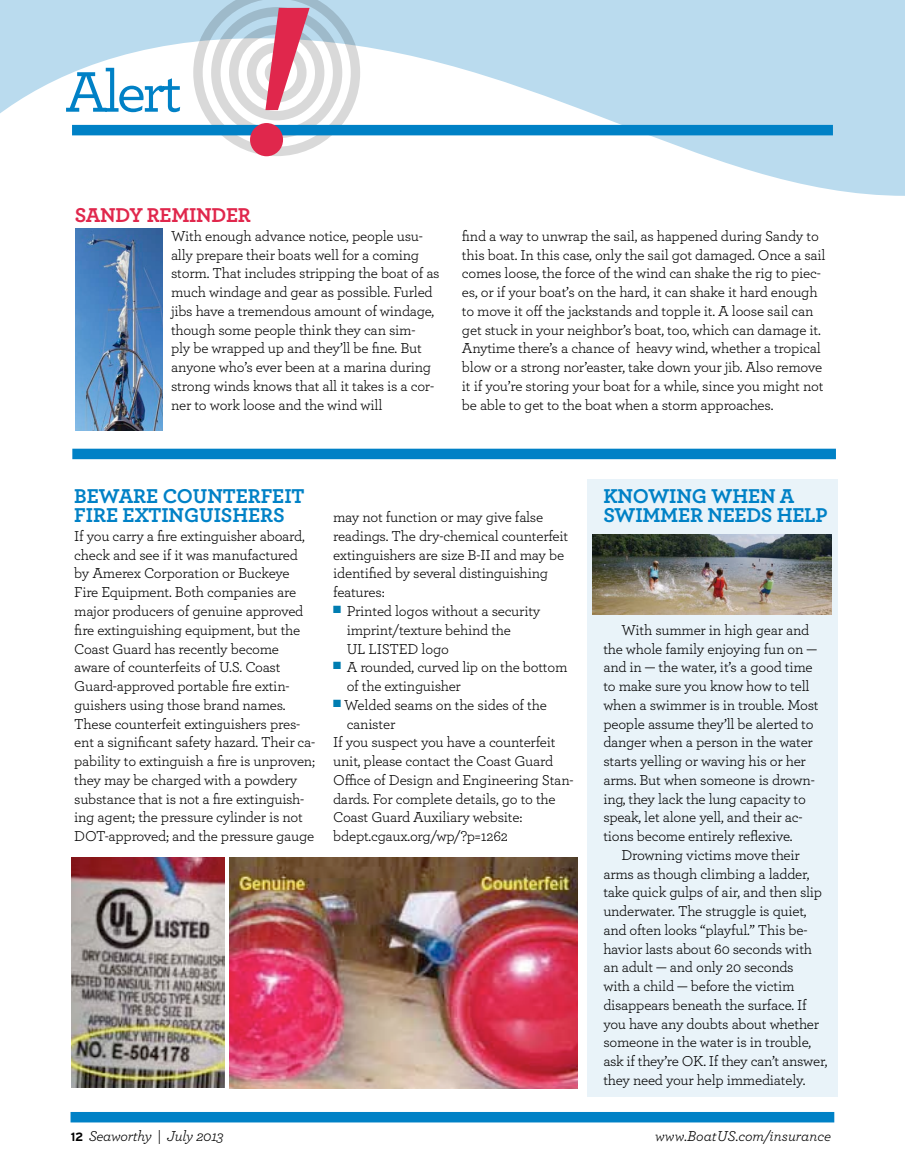
<style>
.page{position:relative;width:905px;height:1175px;background:#fff}
.page>*{position:absolute;margin:0;border:0;box-sizing:border-box;transform-origin:0 0}
.t1{font:700 21px/18.8px "Archer";letter-spacing:-.005em;color:#0081c6}
.t2{font:700 21px "Archer";color:#e0274c}
.t3{font:15px/18.8px "Archer";letter-spacing:-.015em;color:#000}
.t4{font:italic 15px "Archer";letter-spacing:-.01em;color:#000}
.s1{font-family:"Interstate";font-weight:700;font-style:normal;font-size:12px}
</style>
<div class="page">
<svg style="left:0;top:0;width:904px;height:196px;fill:#badbee"></svg>
<div style="left:70px;top:1112px;width:764px;height:10px;background:#0081c6"></div>
<svg style="left:66px;top:68px;width:114px;height:44px"></svg>
<div style="left:72px;top:125px;width:760px;height:10px;background:#0081c6"></div>
<svg style="left:193px;top:0;width:167px;height:156px"></svg>
<div style="left:587px;top:479px;width:250px;height:617px;background:#e9f3f9"></div>
<img style="left:75px;top:228px;width:87px;height:202px">
<img style="left:592px;top:534px;width:239px;height:80px">
<img style="left:230px;top:857px;width:347px;height:231px">
<img style="left:72px;top:857px;width:152px;height:230px">
<div style="left:72px;top:448px;width:763px;height:11px;background:#0081c6"></div>
<h1 class="t2" style="left:75px;top:198px;width:15px">SAND</h1>
<h1 class="t2" style="left:129px;top:198px;width:73px">Y REMINDE</h1>
<h1 class="t2" style="left:238px;top:198px;width:15px">R</h1>
<p class="t3" style="left:171px;top:226px;width:270px">With enough advance notice, people usu&shy;ally prepare their boats well for a coming storm. That includes stripping the boat of as much windage and gear as possible. Furled jibs have a tremendous amount of windage, though some people think they can sim-<br>ply be wrapped up and they’ll be fine. But anyone who’s ever been at a marina during strong winds knows that all it takes is a cor&shy;ner to work loose and the wind will</p>
<p class="t3" style="left:462px;top:226px;width:365px">find a way to unwrap the sail, as happened during Sandy to this boat. In this case, only the sail got damaged. Once a sail comes loose, the force of the wind can shake the rig to piec&shy;es, or if your boat’s on the hard, it can shake it hard enough to move it off the jackstands and topple it. A loose sail can get stuck in your neighbor’s boat, too, which can damage it.<br>Anytime there’s a chance of heavy wind, whether a tropical blow or a strong nor’easter, take down your jib. Also remove it if you’re storing your boat for a while, since you might not be able to get to the boat when a storm approaches.</p>
<h1 class="t1" style="left:74px;top:485px;width:232px;text-indent:59px">RE COUNTERFEIT<br>FIRE EXTINGUISHERS</h1>
<p class="t3" style="left:74px;top:526px;width:242px">If you carry a fire extinguisher aboard, check and see if it was manufactured by Amerex Corporation or Buckeye Fire Equipment. Both companies are major producers of genuine approved fire extinguishing equipment, but the Coast Guard has recently become aware of counterfeits of U.S. Coast Guard-approved portable fire extin&shy;guishers using those brand names.<br>These counterfeit extinguishers pres&shy;ent a significant safety hazard. Their ca&shy;pability to extinguish a fire is unproven; they may be charged with a powdery substance that is not a fire extinguish&shy;ing agent; the pressure cylinder is not DOT</p>
<h1 class="t1" style="left:74px;top:485px;width:16px">BEWA</h1>
<p class="t3" style="left:105px;top:826px;width:211px">-approved; and the pressure gauge</p>
<p class="t3" style="left:333px;top:507px;width:237px">may not function or may give false readings. The dry-chemical counterfeit extinguishers are size B-II and may be identified by several distinguishing features:</p>
<p class="t3" style="left:346px;top:601px;width:195px;text-indent:-14px"><sup>■</sup> Printed logos without a security imprint/texture behind the<br>UL LISTED</p>
<p class="t3" style="left:421px;top:638px;width:29px">logo</p>
<p class="t3" style="left:346px;top:657px;width:222px;text-indent:-14px"><sup>■</sup> A rounded, curved lip on the bottom of the extinguisher</p>
<p class="t3" style="left:333px;top:694px;width:215px"><sup>■</sup> Welded seams on the sides of the</p>
<p class="t3" style="left:346px;top:713px;width:50px">canister</p>
<p class="t3" style="left:333px;top:732px;width:224px">If you suspect you have a counterfeit</p>
<p class="t3" style="left:333px;top:751px;width:222px">unit, please contact the Coast Guard</p>
<p class="t3" style="left:333px;top:769px;width:242px">Office of Design and Engineering Stan-</p>
<p class="t3" style="left:333px;top:788px;width:224px">dards. For complete details, go to the</p>
<p class="t3" style="left:333px;top:807px;width:191px">Coast Guard Auxiliary website:</p>
<p class="t3" style="left:333px;top:826px;width:176px">bdept.cgaux.org/wp/?p=1262</p>
<h1 class="t1" style="left:603px;top:485px;width:16px">KNOWIN</h1>
<h1 class="t1" style="left:603px;top:485px;width:193px;text-indent:88px">G WHEN A<br>SWIMMER NEEDS</h1>
<h1 class="t1" style="left:776px;top:504px;width:14px">HEL</h1>
<h1 class="t1" style="left:815px;top:504px;width:14px">P</h1>
<p class="t3" style="left:603px;top:619px;width:217px;text-indent:18px">With summer in high gear and the whole family enjoying fun on — and in — the water, it’s a good time to make sure you know how to tell when a swimmer is in trouble. Most people assume they’ll be alerted to danger when a person in the water starts yelling or waving his or her arms. But when someone is drown&shy;ing, they lack the lung capacity to speak, let alone yell, and their ac&shy;tions become entirely reflexive.</p>
<p class="t3" style="left:603px;top:844px;width:226px;text-indent:18px">Drowning victims move their arms as though climbing a ladder, take quick gulps of air, and then slip underwater. The struggle is quiet, and often looks “playful.” This be&shy;havior lasts about 60 seconds with an adult — and only 20 seconds<br>with a child — before the victim disappears beneath the surface. If you have any doubts about whether someone in the water is in trouble, ask if they’re OK. If they can’t answer, they need your help immediately.</p>
<p class="t4" style="left:71px;top:1125px;width:155px"><span class="s1">12</span> Seaworthy | July 2013</p>
<p class="t4" style="left:655px;top:1125px;width:177px">www.BoatUS.com/insurance</p>
</div>
